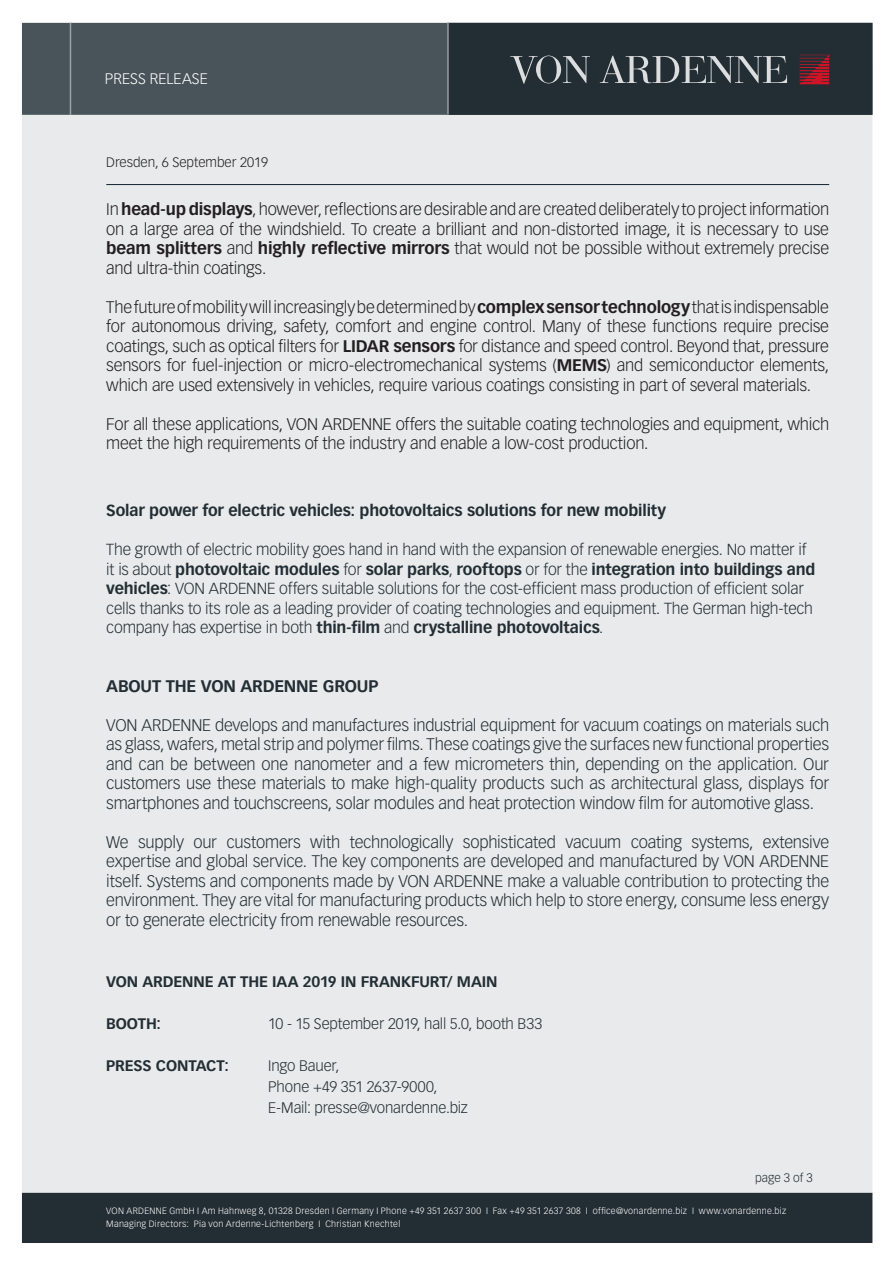
<style>
.page{position:relative;width:893px;height:1263px;background:#fff}
.page>*{position:absolute;margin:0;border:0;box-sizing:border-box;transform-origin:0 0}
.t1{font:300 16.5px/19.5px "Vectora LT Std";letter-spacing:-.015em;color:#231f20;text-align:justify}
.t2{font:300 16.5px/19.5px "Vectora LT Std";letter-spacing:-.015em;color:#232e34;text-align:justify}
.t3{font:700 16.5px "Vectora LT Std";letter-spacing:-.01em;color:#232e34}
.t4{font:300 15.75px/19.5px "Vectora LT Std";letter-spacing:-.01em;color:#232e34}
.t5{font:700 15.75px "Vectora LT Std";letter-spacing:-.01em;color:#232e34}
.t6{font:300 15px/21px "Vectora LT Std";letter-spacing:-.01em;color:#232e34}
.t7{font:700 15px "Vectora LT Std";letter-spacing:-.01em;color:#232e34}
.t8{font:300 15px "Vectora LT Std";letter-spacing:.005em;color:#fff}
.t9{font:300 13.5px "Vectora LT Std";color:#231f20}
.t10{font:300 12px "Vectora LT Std";color:#232e34}
.t11{font:300 9px/13.5px "Vectora LT Std";letter-spacing:.03em;color:#fff}
.s1{font-weight:700}
</style>
<div class="page">
<div style="left:22px;top:115px;width:850px;height:1078px;background:#e8eaec"></div>
<div style="left:22px;top:1193px;width:850px;height:50px;background:#232e34"></div>
<div style="left:22px;top:23px;width:425px;height:92px;background:#48545a"></div>
<svg style="left:447px;top:23px;width:425px;height:92px;background:#2d363c"></svg>
<hr style="left:70px;top:23px;width:1px;height:92px;background:#a0a1a5">
<hr style="left:106px;top:184px;width:723px;height:1px;background:#112530">
<p class="t8" style="left:105px;top:70px;width:104px">PRESS RELEASE</p>
<p class="t9" style="left:106px;top:154px;width:163px">Dresden, 6 September 2019</p>
<p class="t1" style="left:106px;top:200px;width:724px">In <span class="s1">head-up displays</span>, however, reflections are desirable and are created deliberately to project information on a large area of the windshield. To create a brilliant and non-distorted image, it is necessary to use <span class="s1">beam splitters</span> and <span class="s1">highly reflective mirrors</span> that would not be possible without extremely precise and ultra-thin coatings.</p>
<p class="t1" style="left:106px;top:297px;width:724px">The future of mobility will increasingly be determined by <span class="s1">complex sensor technology</span> that is indispensable for autonomous driving, safety, comfort and engine control. Many of these functions require precise coatings, such as optical filters for <span class="s1">LIDAR sensors</span> for distance and speed control. Beyond that, pressure sensors for fuel-injection or micro-electromechanical systems (<span class="s1">MEMS</span>) and semiconductor elements, which are used extensively in vehicles, require various coatings consisting in part of several materials.</p>
<p class="t1" style="left:106px;top:415px;width:724px">For all these applications, VON ARDENNE offers the suitable coating technologies and equipment, which meet the high requirements of the industry and enable a low-cost production.</p>
<p class="t5" style="left:106px;top:501px;width:561px">Solar power for electric vehicles: photovoltaics solutions for new mobility</p>
<p class="t4" style="left:106px;top:540px;width:711px">The growth of electric mobility goes hand in hand with the expansion of renewable energies. No matter if it is about <span class="s1">photovoltaic modules</span> for <span class="s1">solar parks</span>, <span class="s1">rooftops</span> or for the <span class="s1">integration into buildings and vehicles</span>: VON ARDENNE offers suitable solutions for the cost-efficient mass production of efficient solar cells thanks to its role as a leading provider of coating technologies and equipment. The German high-tech company has expertise in both <span class="s1">thin-film</span> and <span class="s1">crystalline photovoltaics</span>.</p>
<p class="t3" style="left:106px;top:676px;width:274px">ABOUT THE VON ARDENNE GROUP</p>
<p class="t2" style="left:106px;top:715px;width:724px">VON ARDENNE develops and manufactures industrial equipment for vacuum coatings on materials such as glass, wafers, metal strip and polymer films. These coatings give the surfaces new functional properties and can be between one nanometer and a few micrometers thin, depending on the application. Our customers use these materials to make high-quality products such as architectural glass, displays for smartphones and touchscreens, solar modules and heat protection window film for automotive glass.</p>
<p class="t2" style="left:106px;top:832px;width:724px">We supply our customers with technologically sophisticated vacuum coating systems, extensive expertise and global service. The key components are developed and manufactured by VON ARDENNE itself. Systems and components made by VON ARDENNE make a valuable contribution to protecting the environment. They are vital for manufacturing products which help to store energy, consume less energy or to generate electricity from renewable resources.</p>
<p class="t7" style="left:106px;top:973px;width:393px">VON ARDENNE AT THE IAA 2019 IN FRANKFURT/ MAIN</p>
<p class="t7" style="left:106px;top:1015px;width:56px">BOOTH:</p>
<p class="t6" style="left:268px;top:1013px;width:275px">10 - 15 September 2019, hall 5.0, booth B33</p>
<p class="t7" style="left:106px;top:1057px;width:124px">PRESS CONTACT:</p>
<p class="t6" style="left:268px;top:1055px;width:201px">Ingo Bauer,<br>Phone +49 351 2637-9000,<br>E-Mail: presse@vonardenne.biz</p>
<p class="t10" style="left:755px;top:1171px;width:59px">page 3 of 3</p>
<p class="t11" style="left:106px;top:1204px;width:681px">VON ARDENNE GmbH I Am Hahnweg 8, 01328 Dresden I Germany I Phone +49 351 2637 300 I Fax +49 351 2637 308 I office@vonardenne.biz I www.vonardenne.biz<br>Managing Directors: Pia von Ardenne-Lichtenberg I Christian Knechtel</p>
</div>
